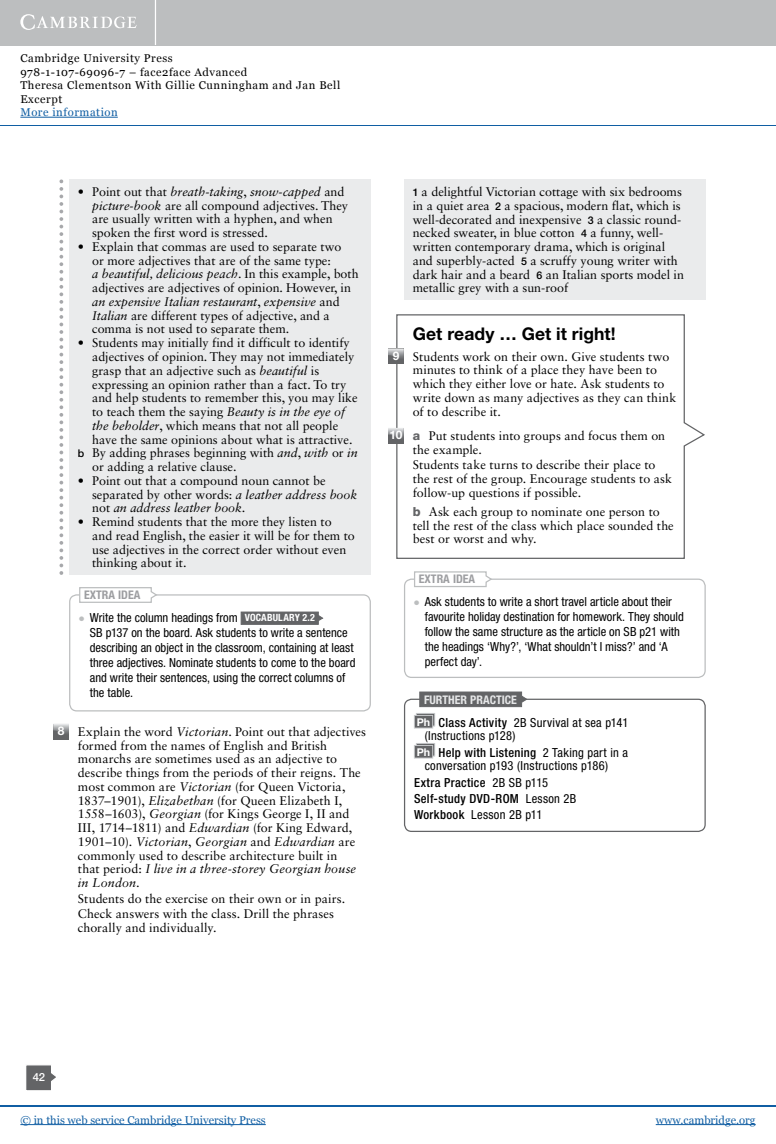
<style>
.page{position:relative;width:776px;height:1144px;background:#fff}
.page>*{position:absolute;margin:0;border:0;box-sizing:border-box;transform-origin:0 0}
.t1{font:700 17.5px "Helvetica Neue LT Std";letter-spacing:.005em;color:#000}
.t2{font:12.5px/13.8px "Sabon LT Std";color:#000}
.t3{font:condensed 12.5px/15px "Helvetica Neue LT Std";color:#000}
.t4{font:condensed 12.5px/13.8px "Helvetica Neue LT Std";letter-spacing:.02em;color:#000}
.t5{font:500 condensed 12.5px/16.2px "Helvetica Neue LT Std";letter-spacing:.03em;color:#000}
.t6{font:700 condensed 11.88px "Helvetica Neue LT Std";color:#9d9ea1}
.t7{font:700 condensed 11.88px "Helvetica Neue LT Std";color:#e6e7e8}
.t8{font:11.25px/13.4px "Georgia";letter-spacing:.05em;color:#000}
.t9{font:11.25px "Georgia";color:#105ea3}
.t10{font:11.25px "Georgia";letter-spacing:.05em;color:#105ea3}
.t11{font:500 11.25px "Helvetica Neue LT Std";color:#fff}
.s1{font-style:italic}
.s2{font-family:"Helvetica Neue LT Std";font-weight:500;font-size:10.62px}
.s3{color:#bcbebf}
.s4{font-weight:700;font-size:10px;color:#fff}
.s5{font-family:"Helvetica Neue LT Std";font-weight:700;font-size:11.88px;color:#fff}
.s6{font-family:"Helvetica Neue LT Std";font-weight:800;color:#636466}
.s7{font-weight:700;font-stretch:normal;font-size:10.75px;color:#fff}
.s8{font-weight:500}
.s9{font-weight:400}
</style>
<div class="page">
<div style="left:0;top:0;width:776px;height:45px;background:#bcbebf"></div>
<hr style="left:155px;top:0;width:1px;height:45px;background:#fff">
<svg style="left:20px;top:14px;width:117px;height:16px"></svg>
<hr style="left:20px;top:117px;width:98px;height:1px;background:#105ea3">
<hr style="left:0;top:125px;width:776px;height:1px;background:#105ea3">
<hr style="left:0;top:1104px;width:776px;height:1px;background:#105ea3">
<hr style="left:20px;top:1124px;width:246px;height:1px;background:#105ea3">
<hr style="left:656px;top:1124px;width:100px;height:1px;background:#105ea3">
<svg style="left:26px;top:1065px;width:30px;height:26px"></svg>
<svg style="left:396px;top:314px;width:309px;height:245px"></svg>
<div style="left:404px;top:179px;width:301px;height:120px;background:#eaebec"></div>
<div style="left:388px;top:348px;width:16px;height:16px;background:#636466"></div>
<svg style="left:388px;top:348px;width:16px;height:10px"></svg>
<div style="left:388px;top:428px;width:16px;height:15px;background:#636466"></div>
<svg style="left:388px;top:428px;width:16px;height:10px"></svg>
<div style="left:404px;top:578px;width:302px;height:100px;border:1px solid #bcbebf;border-radius:7px"></div>
<svg style="left:413px;top:571px;width:81px;height:16px"></svg>
<div style="left:416px;top:713px;width:19px;height:13px;border:1px solid #c6c8ca"></div>
<div style="left:414px;top:715px;width:19px;height:13px;background:#636466"></div>
<div style="left:414px;top:715px;width:19px;height:13px;border:1px solid #c6c8ca"></div>
<div style="left:416px;top:743px;width:19px;height:13px;border:1px solid #c6c8ca"></div>
<div style="left:414px;top:745px;width:19px;height:13px;background:#636466"></div>
<div style="left:414px;top:745px;width:19px;height:13px;border:1px solid #c6c8ca"></div>
<div style="left:404px;top:698px;width:302px;height:133px;border:1px solid #636466;border-radius:7px"></div>
<svg style="left:419px;top:691px;width:109px;height:16px;background:#6f7072"></svg>
<div style="left:69px;top:179px;width:301px;height:395px;background:#eaebec"></div>
<svg style="left:241px;top:611px;width:83px;height:14px"></svg>
<div style="left:69px;top:594px;width:302px;height:117px;border:1px solid #bcbebf;border-radius:7px"></div>
<svg style="left:78px;top:587px;width:81px;height:16px"></svg>
<div style="left:53px;top:723px;width:16px;height:16px;background:#636466"></div>
<svg style="left:53px;top:723px;width:16px;height:10px"></svg>
<svg style="left:59px;top:179px;width:4px;height:395px"></svg>
<p class="t8" style="left:20px;top:52px;width:321px">Cambridge University Press<br>978-1-107-69096-7 – face2face Advanced<br>Theresa Clementson With Gillie Cunningham and Jan Bell Excerpt</p>
<p class="t10" style="left:20px;top:105px;width:99px">More information</p>
<p class="t2" style="left:92px;top:184px;width:258px;text-indent:-14px">• Point out that <span class="s1">breath-taking</span>, <span class="s1">snow-capped</span> and <span class="s1">picture-book</span> are all compound adjectives. They are usually written with a hyphen, and when spoken the first word is stressed.</p>
<p class="t2" style="left:92px;top:239px;width:268px;text-indent:-14px">• Explain that commas are used to separate two<br>or more adjectives that are of the same type:<br><span class="s1">a beautiful, delicious peach</span>. In this example, both adjectives are adjectives of opinion. However, in <span class="s1">an expensive Italian restaurant</span>, <span class="s1">expensive</span> and <span class="s1">Italian</span> are different types of adjective, and a comma is not used to separate them.</p>
<p class="t2" style="left:78px;top:336px;width:273px">• Students may initially find it difficult to identify</p>
<p class="t2" style="left:92px;top:349px;width:264px">adjectives of opinion. They may not immediately</p>
<p class="t2" style="left:92px;top:363px;width:229px">grasp that an adjective such as <span class="s1">beautiful</span> is</p>
<p class="t2" style="left:92px;top:377px;width:256px">expressing an opinion rather than a fact. To try</p>
<p class="t2" style="left:92px;top:391px;width:267px">and help students to remember this, you may like</p>
<p class="t2" style="left:92px;top:404px;width:255px">to teach them the saying <span class="s1">Beauty is in the eye of</span></p>
<p class="t2" style="left:92px;top:418px;width:248px"><span class="s1">the beholder</span>, which means that not all people</p>
<p class="t2" style="left:92px;top:432px;width:262px">have the same opinions about what is attractive.</p>
<p class="t2" style="left:78px;top:446px;width:281px"><span class="s2">b</span> By adding phrases beginning with <span class="s1">and</span>, <span class="s1">with</span> or <span class="s1">in</span></p>
<p class="t2" style="left:92px;top:459px;width:146px">or adding a relative clause.</p>
<p class="t2" style="left:92px;top:473px;width:267px;text-indent:-14px">• Point out that a compound noun cannot be separated by other words: <span class="s1">a leather address book </span>not <span class="s1">an address leather book.</span></p>
<p class="t2" style="left:92px;top:514px;width:264px;text-indent:-14px">• Remind students that the more they listen to and read English, the easier it will be for them to use adjectives in the correct order without even thinking about it.</p>
<p class="t6" style="left:84px;top:587px;width:58px">EXTRA IDEA</p>
<p class="t3" style="left:90px;top:610px;width:267px;text-indent:-11px"><span class="s3">●</span> Write the column headings from <span class="s4">VOCABULARY 2.2<br></span>SB p137 on the board. Ask students to write a sentence describing an object in the classroom, containing at least three adjectives. Nominate students to come to the board and write their sentences, using the correct columns of the table.</p>
<p class="t2" style="left:78px;top:724px;width:290px;text-indent:-20px"><span class="s5">8</span> Explain the word <span class="s1">Victorian</span>. Point out that adjectives formed from the names of English and British monarchs are sometimes used as an adjective to describe things from the periods of their reigns. The most common are <span class="s1">Victorian</span> (for Queen Victoria, 1837–1901), <span class="s1">Elizabethan</span> (for Queen Elizabeth I, 1558–1603), <span class="s1">Georgian</span> (for Kings George I, II and III, 1714–1811) and <span class="s1">Edwardian</span> (for King Edward, 1901–10). <span class="s1">Victorian</span>, <span class="s1">Georgian</span> and <span class="s1">Edwardian</span> are commonly used to describe architecture built in<br>that period: <span class="s1">I live in a three-storey Georgian house in London.</span></p>
<p class="t2" style="left:78px;top:890px;width:269px;line-height:15.5px">Students do the exercise on their own or in pairs.<br>Check answers with the class. Drill the phrases</p>
<p class="t2" style="left:78px;top:920px;width:140px">chorally and individually.</p>
<p class="t2" style="left:413px;top:185px;width:273px"><span class="s2">1</span> a delightful Victorian cottage with six bedrooms in a quiet area <span class="s2">2</span> a spacious, modern flat, which is well-decorated and inexpensive <span class="s2">3</span> a classic round&shy;necked sweater, in blue cotton <span class="s2">4</span> a funny, well&shy;written contemporary drama, which is original and superbly-acted <span class="s2">5</span> a scruffy young writer with dark hair and a beard <span class="s2">6</span> an Italian sports model in metallic grey with a sun-roof</p>
<h1 class="t1" style="left:413px;top:322px;width:204px">Get ready … Get it right!</h1>
<p class="t2" style="left:413px;top:349px;width:265px;text-indent:-20px"><span class="s5">9</span> Students work on their own. Give students two minutes to think of a place they have been to which they either love or hate. Ask students to write down as many adjectives as they can think of to describe it.</p>
<p class="t2" style="left:413px;top:428px;width:254px;text-indent:-23px"><span class="s5">10</span> <span class="s6">a</span> Put students into groups and focus them on the example.</p>
<p class="t2" style="left:413px;top:458px;width:261px">Students take turns to describe their place to the rest of the group. Encourage students to ask follow-up questions if possible.</p>
<p class="t2" style="left:413px;top:504px;width:263px"><span class="s6">b</span> Ask each group to nominate one person to tell the rest of the class which place sounded the best or worst and why.</p>
<p class="t6" style="left:419px;top:572px;width:58px">EXTRA IDEA</p>
<p class="t3" style="left:425px;top:594px;width:261px;text-indent:-11px"><span class="s3">●</span> Ask students to write a short travel article about their favourite holiday destination for homework. They should follow the same structure as the article on SB p21 with the headings ‘Why?’, ‘What shouldn’t I miss?’ and ‘A perfect day’.</p>
<p class="t7" style="left:424px;top:692px;width:94px">FURTHER PRACTICE</p>
<p class="t4" style="left:425px;top:715px;width:205px;text-indent:-8px"><span class="s7">Ph</span><sup>Ph</sup> <span class="s8">Class Activity</span> 2B Survival at sea p141 (Instructions p128)</p>
<p class="t4" style="left:425px;top:745px;width:205px;text-indent:-8px"><span class="s7">Ph</span><sup>Ph</sup> <span class="s8">Help with Listening</span> 2 Taking part in a conversation p193 (Instructions p186)</p>
<p class="t5" style="left:414px;top:773px;width:164px">Extra Practice <span class="s9">2B SB p115<br></span>Self-study DVD-ROM <span class="s9">Lesson 2B<br></span>Workbook <span class="s9">Lesson 2B p11</span></p>
<p class="t11" style="left:33px;top:1069px;width:14px">42</p>
<p class="t9" style="left:20px;top:1112px;width:247px">© in this web service Cambridge University Press</p>
<p class="t9" style="left:656px;top:1112px;width:101px">www.cambridge.org</p>
</div>
